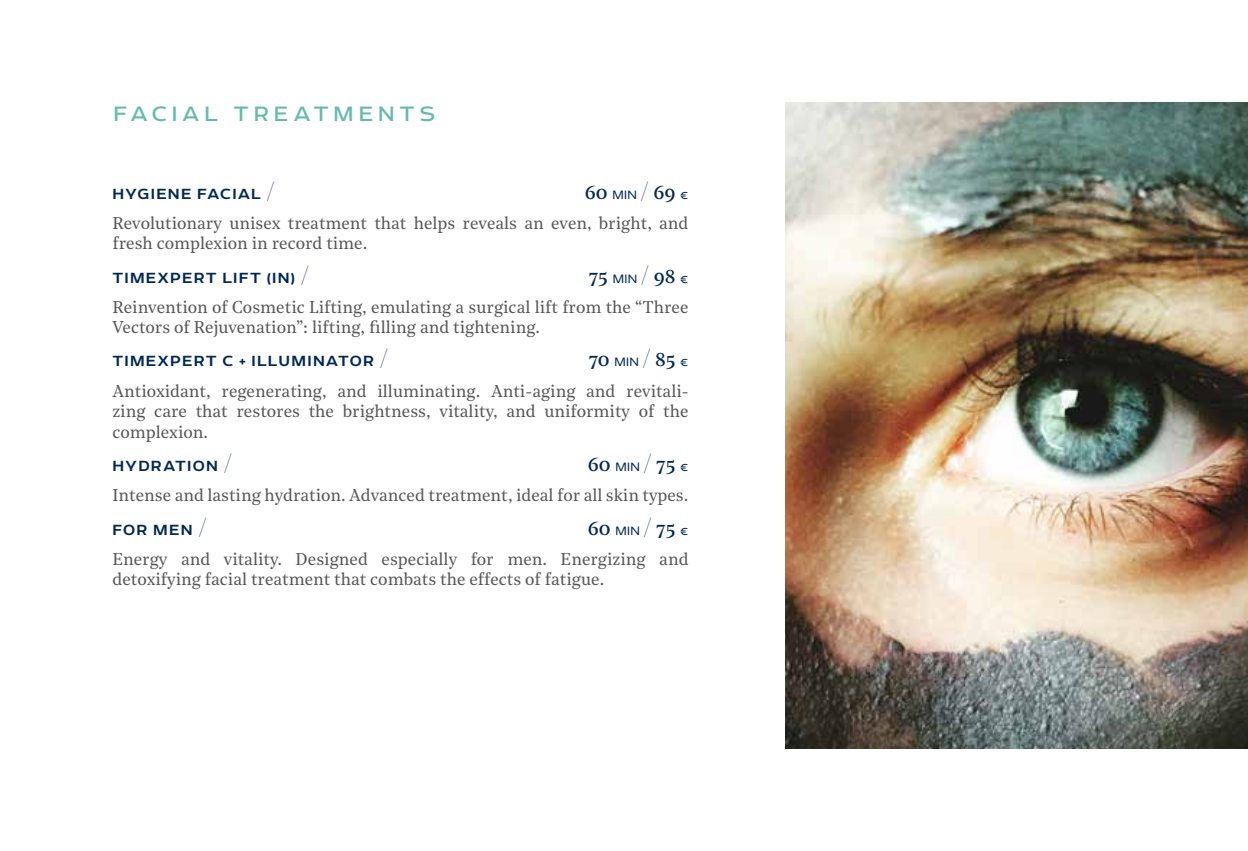
<style>
.page{position:relative;width:1248px;height:851px;background:#fff}
.page>*{position:absolute;margin:0;border:0;box-sizing:border-box;transform-origin:0 0}
.t1{font:24px "Echoes Sans";letter-spacing:.2em;color:#65baaf}
.t2{font:20px "Noe Text";color:#002856}
.t3{font:17px/20.4px "Noe Text";color:#575756}
.t4{font:500 17px "Echoes Sans";letter-spacing:.07em;color:#002856}
.s1{font-family:"Noe Display";font-weight:400;font-size:22px}
.s2{font-family:"Echoes Sans";font-weight:300;font-size:14px}
.s3{font-family:"Noe Display";font-size:22px}
</style>
<div class="page">
<img style="left:785px;top:102px;width:462px;height:646px">
<h1 class="t1" style="left:113px;top:100px;width:323px">FACIAL TREATMENTS</h1>
<p class="t4" style="left:112px;top:184px;width:164px">HYGIENE FACIAL <span class="s1">/</span></p>
<p class="t2" style="left:584px;top:177px;width:105px">60 <span class="s2">MIN</span> <span class="s3">/</span> 69 <span class="s2">€</span></p>
<p class="t3" style="left:112px;top:212px;width:577px">Revolutionary unisex treatment that helps reveals an even, bright, and fresh complexion in record time.</p>
<p class="t4" style="left:112px;top:268px;width:198px">TIMEXPERT LIFT (IN) <span class="s1">/</span></p>
<p class="t2" style="left:588px;top:261px;width:101px">75 <span class="s2">MIN</span> <span class="s3">/</span> 98 <span class="s2">€</span></p>
<p class="t3" style="left:112px;top:295px;width:577px">Reinvention of Cosmetic Lifting, emulating a surgical lift from the “Three<br>Vectors of Rejuvenation”: lifting, filling and tightening.</p>
<p class="t4" style="left:112px;top:351px;width:277px">TIMEXPERT C + ILLUMINATOR <span class="s1">/</span></p>
<p class="t2" style="left:588px;top:344px;width:101px">70 <span class="s2">MIN</span> <span class="s3">/</span> 85 <span class="s2">€</span></p>
<p class="t3" style="left:112px;top:380px;width:577px;text-align:justify">Antioxidant, regenerating, and illuminating. Anti-aging and revitali&shy;zing care that restores the brightness, vitality, and uniformity of the complexion.</p>
<p class="t4" style="left:112px;top:456px;width:121px">HYDRATION <span class="s1">/</span></p>
<p class="t2" style="left:587px;top:449px;width:102px">60 <span class="s2">MIN</span> <span class="s3">/</span> 75 <span class="s2">€</span></p>
<p class="t3" style="left:112px;top:484px;width:577px">Intense and lasting hydration. Advanced treatment, ideal for all skin types.</p>
<p class="t4" style="left:112px;top:520px;width:96px">FOR MEN <span class="s1">/</span></p>
<p class="t2" style="left:587px;top:513px;width:102px">60 <span class="s2">MIN</span> <span class="s3">/</span> 75 <span class="s2">€</span></p>
<p class="t3" style="left:112px;top:547px;width:577px">Energy and vitality. Designed especially for men. Energizing and detoxifying facial treatment that combats the effects of fatigue.</p>
</div>
